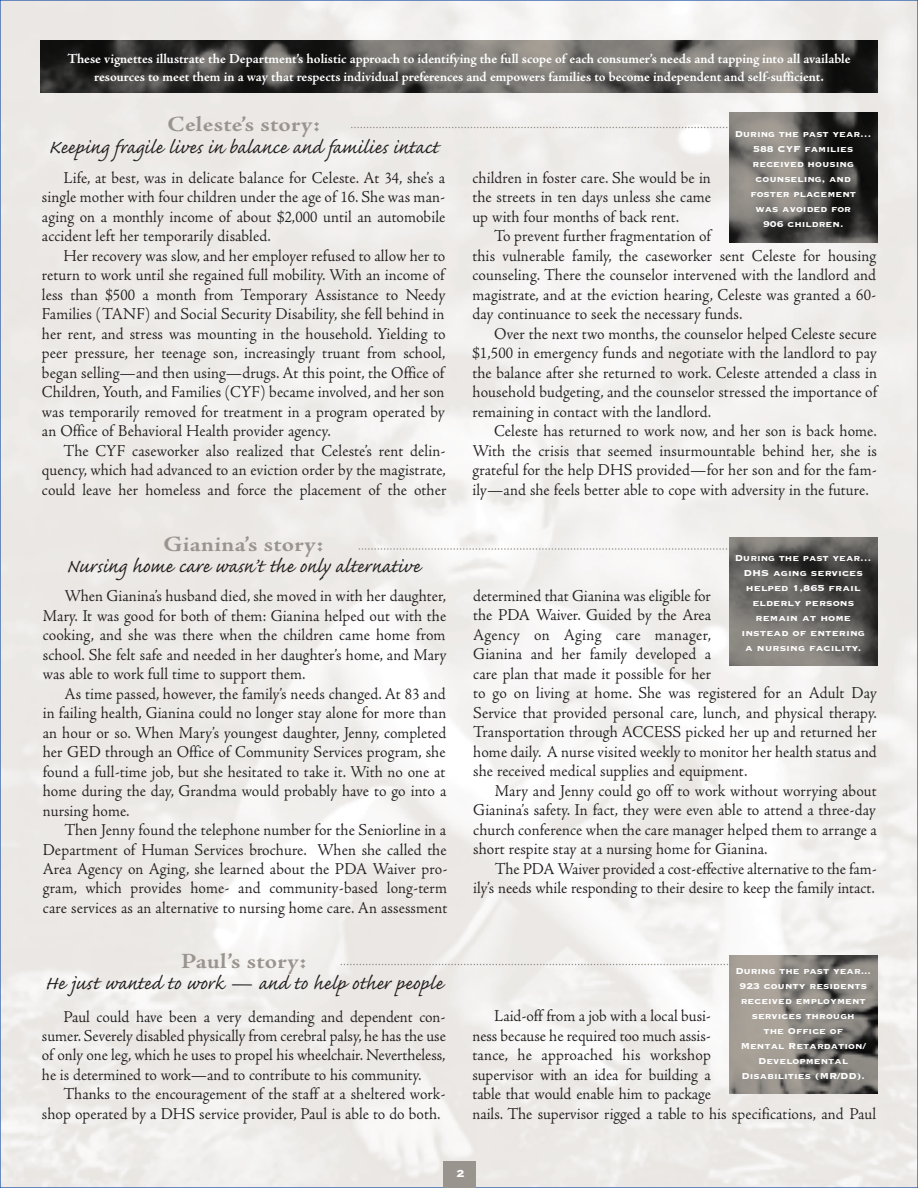
<style>
.page{position:relative;width:918px;height:1188px;background:#fff}
.page>*{position:absolute;margin:0;border:0;box-sizing:border-box;transform-origin:0 0}
.t1{font:24px "Caflisch Script";letter-spacing:.005em;color:#231f20}
.t2{font:22.5px "Adobe Jenson MM 0 0 38 961 0 0";letter-spacing:.01em;color:#9a948e;scale:1.15 1}
.t3{font:17.25px/19.5px "Adobe Jenson MM 0 0 880 119 0 0";letter-spacing:.005em;color:#231f20;text-align:justify;scale:.95 1}
.t4{font:14.25px/18px "Adobe Jenson MM 0 0 38 961 0 0";color:#fff;text-align:center}
.t5{font:13.5px "Copperplate Thirty Three BC";color:#fff}
.t6{font:11.25px/15px "Copperplate Thirty Three BC";color:#fff;text-align:center}
</style>
<div class="page">
<img style="left:2px;top:2px;width:914px;height:1184px">
<img style="left:729px;top:956px;width:149px;height:138px">
<svg style="left:341px;top:964px;width:393px;height:1px"></svg>
<svg style="left:352px;top:127px;width:377px;height:1px"></svg>
<div style="left:443px;top:1161px;width:33px;height:27px;background:#9a948e"></div>
<img style="left:729px;top:113px;width:149px;height:130px">
<svg style="left:359px;top:548px;width:370px;height:2px"></svg>
<img style="left:729px;top:537px;width:149px;height:129px">
<img style="left:40px;top:40px;width:838px;height:53px">
<p class="t4" style="left:67px;top:51px;width:785px">These vignettes illustrate the Department’s holistic approach to identifying the full scope of each consumer’s needs and tapping into all available resources to meet them in a way that respects individual preferences and empowers families to become independent and self-sufficient.</p>
<h2 class="t2" style="left:168px;top:116px;width:134px">Celeste’s story:</h2>
<h1 class="t1" style="left:49px;top:139px;width:392px">Keeping fragile lives in balance and families intact</h1>
<p class="t3" style="left:42px;top:170px;width:426px;text-indent:22px">Life, at best, was in delicate balance for Celeste. At 34, she’s a single mother with four children under the age of 16. She was man&shy;aging on a monthly income of about $2,000 until an automobile accident left her temporarily disabled.</p>
<p class="t3" style="left:42px;top:248px;width:426px;text-indent:22px">Her recovery was slow, and her employer refused to allow her to return to work until she regained full mobility. With an income of less than $500 a month from Temporary Assistance to Needy Families (TANF) and Social Security Disability, she fell behind in her rent, and stress was mounting in the household. Yielding to peer pressure, her teenage son, increasingly truant from school, began selling—and then using—drugs. At this point, the Office of Children, Youth, and Families (CYF) became involved, and her son was temporarily removed for treatment in a program operated by an Office of Behavioral Health provider agency.</p>
<p class="t3" style="left:42px;top:443px;width:427px;text-indent:22px">The CYF caseworker also realized that Celeste’s rent delin&shy;quency, which had advanced to an eviction order by the magistrate, could leave her homeless and force the placement of the other</p>
<p class="t6" style="left:735px;top:126px;width:138px">During the past year…<br>588 CYF families received housing counseling, and foster placement<br>was avoided for<br>906 children.</p>
<p class="t3" style="left:472px;top:170px;width:253px">children in foster care. She would be in the streets in ten days unless she came up with four months of back rent.</p>
<p class="t3" style="left:472px;top:228px;width:426px;text-align:left;text-indent:22px">To prevent further fragmentation of<br>this vulnerable family, the caseworker sent Celeste for housing counseling. There the counselor intervened with the landlord and magistrate, and at the eviction hearing, Celeste was granted a 60- day continuance to seek the necessary funds.</p>
<p class="t3" style="left:472px;top:326px;width:427px;text-indent:22px">Over the next two months, the counselor helped Celeste secure $1,500 in emergency funds and negotiate with the landlord to pay the balance after she returned to work. Celeste attended a class in household budgeting, and the counselor stressed the importance of remaining in contact with the landlord.</p>
<p class="t3" style="left:472px;top:423px;width:427px;text-indent:22px">Celeste has returned to work now, and her son is back home.<br>With the crisis that seemed insurmountable behind her, she is grateful for the help DHS provided—for her son and for the fam&shy;ily—and she feels better able to cope with adversity in the future.</p>
<h2 class="t2" style="left:164px;top:535px;width:140px">Gianina’s story:</h2>
<h1 class="t1" style="left:67px;top:558px;width:355px">Nursing home care wasn’t the only alternative</h1>
<p class="t6" style="left:735px;top:550px;width:138px">During the past year…<br>DHS aging services helped 1,865 frail elderly persons remain at home instead of entering<br>a nursing facility.</p>
<p class="t3" style="left:473px;top:588px;width:426px;text-align:left">determined that Gianina was eligible for<br>the PDA Waiver. Guided by the Area<br>Agency on Aging care manager,<br>Gianina and her family developed a<br>care plan that made it possible for her<br>to go on living at home. She was registered for an Adult Day Service that provided personal care, lunch, and physical therapy.<br>Transportation through ACCESS picked her up and returned her home daily. A nurse visited weekly to monitor her health status and she received medical supplies and equipment.</p>
<p class="t3" style="left:473px;top:783px;width:426px;text-indent:22px">Mary and Jenny could go off to work without worrying about Gianina’s safety. In fact, they were even able to attend a three-day church conference when the care manager helped them to arrange a short respite stay at a nursing home for Gianina.</p>
<p class="t3" style="left:473px;top:861px;width:426px;text-align:right">The PDA Waiver provided a cost-effective alternative to the fam&shy;ily’s needs while responding to their desire to keep the family intact.</p>
<p class="t3" style="left:43px;top:588px;width:427px;text-indent:22px">When Gianina’s husband died, she moved in with her daughter, Mary. It was good for both of them: Gianina helped out with the cooking, and she was there when the children came home from school. She felt safe and needed in her daughter’s home, and Mary was able to work full time to support them.</p>
<p class="t3" style="left:43px;top:685px;width:426px;text-indent:22px">As time passed, however, the family’s needs changed. At 83 and in failing health, Gianina could no longer stay alone for more than an hour or so. When Mary’s youngest daughter, Jenny, completed her GED through an Office of Community Services program, she found a full-time job, but she hesitated to take it. With no one at home during the day, Grandma would probably have to go into a nursing home.</p>
<p class="t3" style="left:43px;top:822px;width:427px;text-indent:22px">Then Jenny found the telephone number for the Seniorline in a Department of Human Services brochure. When she called the Area Agency on Aging, she learned about the PDA Waiver pro&shy;gram, which provides home- and community-based long-term care services as an alternative to nursing home care. An assessment</p>
<h2 class="t2" style="left:181px;top:952px;width:110px">Paul’s story:</h2>
<h1 class="t1" style="left:45px;top:975px;width:399px">He just wanted to work — and to help other people</h1>
<p class="t3" style="left:42px;top:1008px;width:427px;text-indent:22px">Paul could have been a very demanding and dependent con&shy;sumer. Severely disabled physically from cerebral palsy, he has the use of only one leg, which he uses to propel his wheelchair. Nevertheless, he is determined to work—and to contribute to his community.</p>
<p class="t3" style="left:42px;top:1086px;width:426px;text-align:right">Thanks to the encouragement of the staff at a sheltered work&shy;shop operated by a DHS service provider, Paul is able to do both.</p>
<p class="t6" style="left:735px;top:963px;width:137px">During the past year...<br>923 county residents received employment services through<br>the Office of<br>Mental Retardation/<br>Developmental<br>Disabilities (MR/DD).</p>
<p class="t3" style="left:472px;top:1008px;width:426px;text-align:left;text-indent:22px">Laid-off from a job with a local busi-<br>ness because he required too much assis-<br>tance, he approached his workshop<br>supervisor with an idea for building a<br>table that would enable him to package<br>nails. The supervisor rigged a table to his specifications, and Paul</p>
<p class="t5" style="left:456px;top:1165px;width:10px">2</p>
</div>
